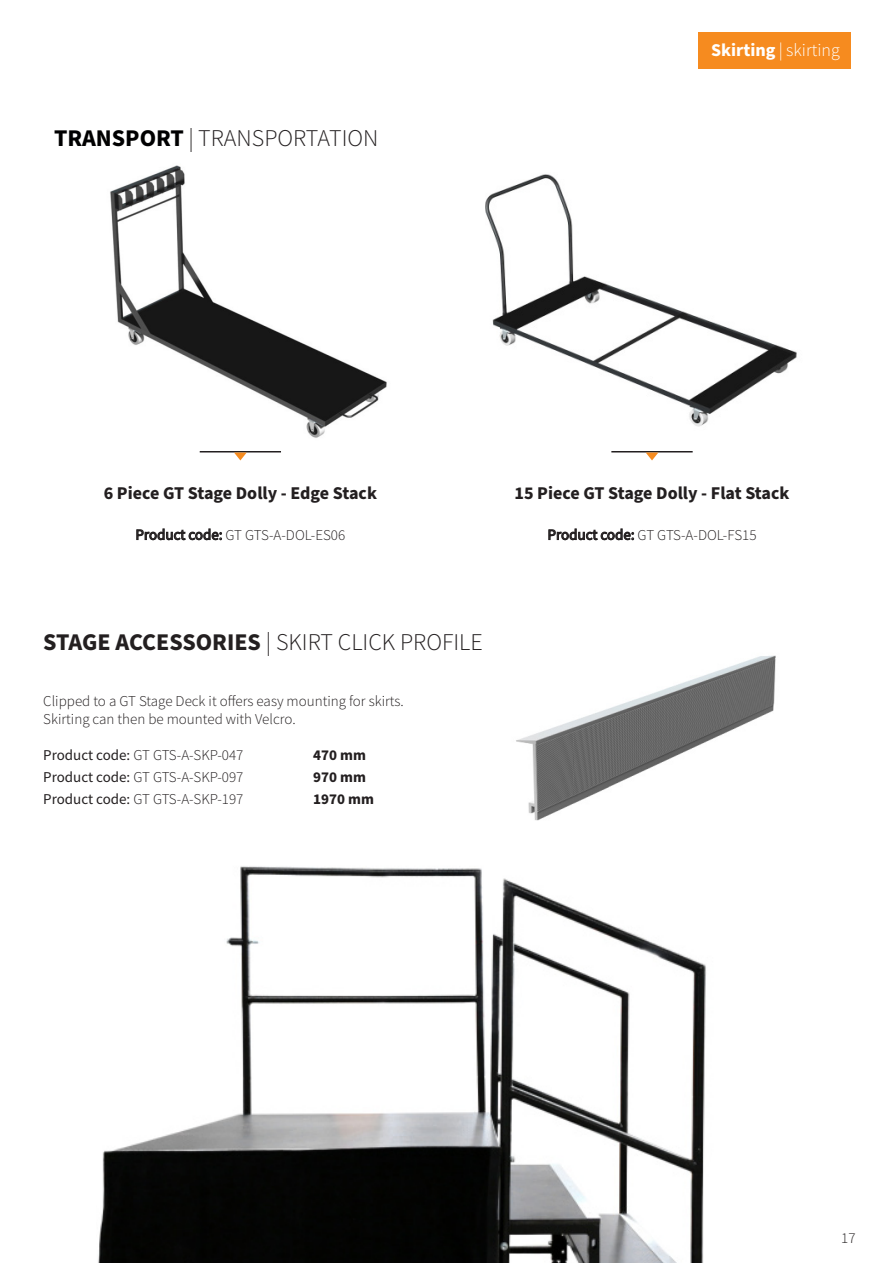
<style>
.page{position:relative;width:893px;height:1263px;background:#fff}
.page>*{position:absolute;margin:0;border:0;box-sizing:border-box;transform-origin:0 0}
.t1{font:300 24px "Source Sans Pro";color:#231f20}
.t2{font:700 18px "Source Sans Pro";color:#231f20}
.t3{font:300 18px "Source Sans Pro";color:#fff}
.t4{font:300 15px "Source Sans Pro";color:#231f20}
.t5{font:700 15px "Source Sans Pro";color:#231f20}
.s1{font-weight:700;color:#000001}
.s2{font-weight:700}
.s3{font-weight:400}
</style>
<div class="page">
<img style="left:98px;top:866px;width:608px;height:397px">
<div style="left:698px;top:32px;width:152px;height:37px;background:#f68b1f"></div>
<img style="left:110px;top:165px;width:277px;height:288px">
<img style="left:485px;top:174px;width:312px;height:287px">
<hr style="left:200px;top:451px;width:81px;height:1px;background:#231f20">
<svg style="left:234px;top:452px;width:13px;height:8px"></svg>
<hr style="left:611px;top:451px;width:82px;height:1px;background:#231f20">
<svg style="left:646px;top:452px;width:12px;height:8px"></svg>
<img style="left:516px;top:655px;width:260px;height:166px">
<p class="t1" style="left:54px;top:123px;width:326px"><span class="s1">TRANSPORT</span> | TRANSPORTATION</p>
<p class="t3" style="left:711px;top:39px;width:130px"><span class="s2">Skirting</span> | skirting</p>
<p class="t2" style="left:104px;top:481px;width:275px">6 Piece GT Stage Dolly - Edge Stack</p>
<p class="t4" style="left:135px;top:525px;width:211px"><span class="s3">Product code:</span> GT GTS-A-DOL-ES06</p>
<p class="t2" style="left:515px;top:481px;width:276px">15 Piece GT Stage Dolly - Flat Stack</p>
<p class="t4" style="left:547px;top:525px;width:211px"><span class="s3">Product code:</span> GT GTS-A-DOL-FS15</p>
<p class="t1" style="left:43px;top:627px;width:441px"><span class="s2">STAGE ACCESSORIES</span> | SKIRT CLICK PROFILE</p>
<p class="t4" style="left:43px;top:691px;width:362px">Clipped to a GT Stage Deck it offers easy mounting for skirts.</p>
<p class="t4" style="left:43px;top:709px;width:254px">Skirting can then be mounted with Velcro.</p>
<p class="t4" style="left:43px;top:745px;width:202px"><span class="s3">Product code:</span> GT GTS-A-SKP-047</p>
<p class="t5" style="left:313px;top:744px;width:54px">470 mm</p>
<p class="t4" style="left:43px;top:768px;width:202px"><span class="s3">Product code:</span> GT GTS-A-SKP-097</p>
<p class="t5" style="left:313px;top:767px;width:54px">970 mm</p>
<p class="t4" style="left:43px;top:790px;width:202px"><span class="s3">Product code:</span> GT GTS-A-SKP-197</p>
<p class="t5" style="left:313px;top:789px;width:62px">1970 mm</p>
<p class="t4" style="left:841px;top:1228px;width:16px">17</p>
</div>
